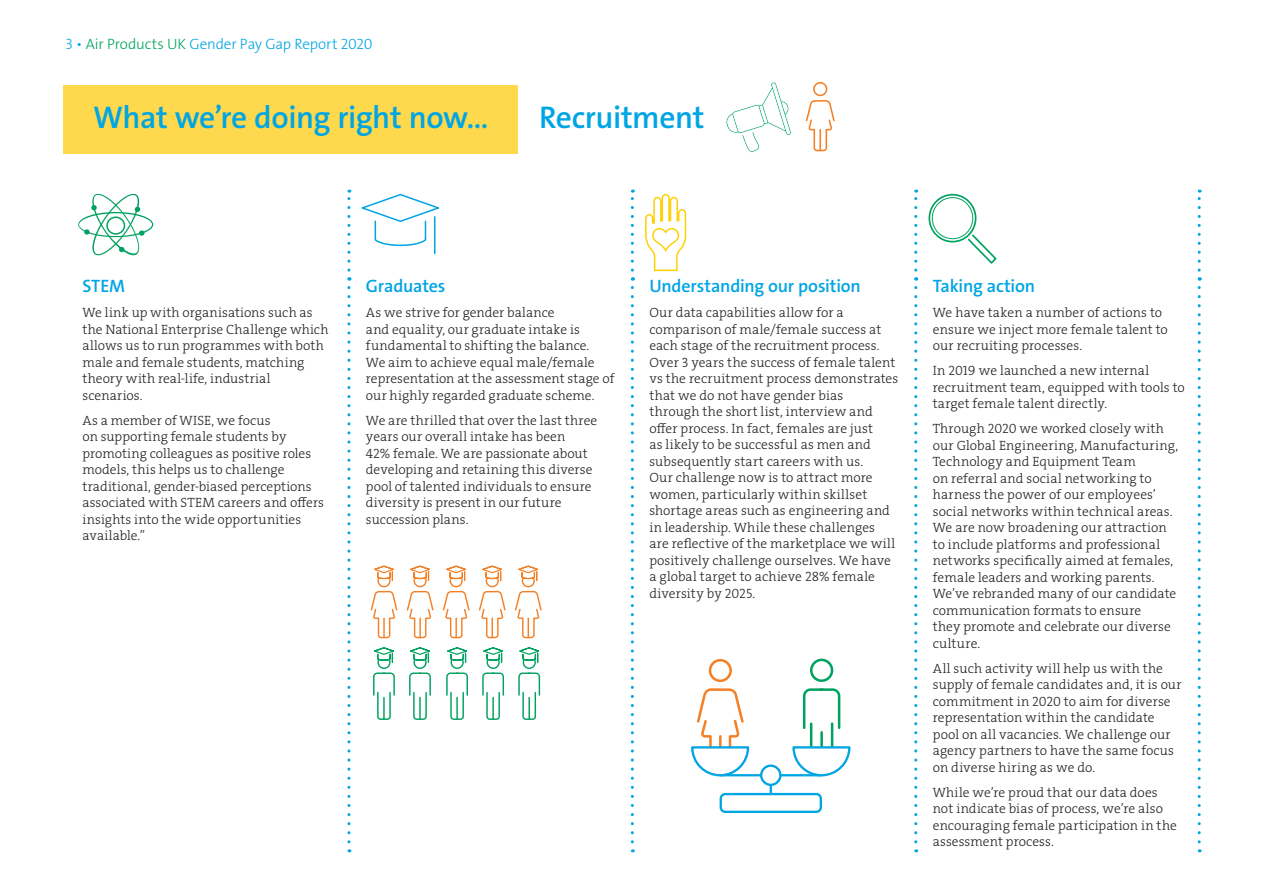
<style>
.page{position:relative;width:1263px;height:893px;background:#fff}
.page>*{position:absolute;margin:0;border:0;box-sizing:border-box;transform-origin:0 0}
.Body_Copy{font:600 31.5px "The Sans LF";letter-spacing:-.015em;color:#00a5e3}
.Body_Copy-2{font:600 18px "The Sans LF";letter-spacing:-.01em;color:#00a5e3}
.Body_Copy-3{font:300 15px "The Sans LF";letter-spacing:-.01em;color:#00a5e3}
.Body_Copy-4{font:13.5px/16.5px "The Serif LP3 Lig";letter-spacing:.005em;color:#231f20}
.s1{color:#00a261}
</style>
<div class="page">
<svg style="left:347px;top:190px;width:3px;height:80px"></svg>
<svg style="left:631px;top:190px;width:3px;height:80px"></svg>
<svg style="left:914px;top:190px;width:3px;height:80px"></svg>
<svg style="left:1198px;top:190px;width:3px;height:80px"></svg>
<svg style="left:347px;top:277px;width:3px;height:565px"></svg>
<svg style="left:631px;top:277px;width:3px;height:565px"></svg>
<svg style="left:914px;top:277px;width:3px;height:565px"></svg>
<svg style="left:1198px;top:277px;width:3px;height:565px"></svg>
<svg style="left:78px;top:193px;width:75px;height:63px"></svg>
<svg style="left:361px;top:193px;width:79px;height:62px"></svg>
<svg style="left:645px;top:193px;width:42px;height:79px"></svg>
<div style="left:932px;top:197px;width:41px;height:42px;border:1px solid #00a261;border-radius:50%"></div>
<div style="left:928px;top:194px;width:48px;height:48px;border:2px solid #00a261;border-radius:50%"></div>
<svg style="left:966px;top:233px;width:31px;height:31px"></svg>
<svg style="left:726px;top:82px;width:66px;height:71px"></svg>
<svg style="left:806px;top:82px;width:29px;height:69px"></svg>
<hr style="left:819px;top:129px;width:2px;height:22px;background:#f48026">
<div style="left:64px;top:85px;width:454px;height:68px;background:#fed84d"></div>
<svg style="left:810px;top:659px;width:23px;height:23px"></svg>
<svg style="left:709px;top:659px;width:23px;height:23px"></svg>
<svg style="left:691px;top:688px;width:59px;height:89px"></svg>
<svg style="left:791px;top:688px;width:60px;height:89px"></svg>
<hr style="left:770px;top:775px;width:2px;height:31px;background:#00a5e3">
<hr style="left:720px;top:774px;width:101px;height:2px;background:#00a5e3">
<svg style="left:761px;top:766px;width:19px;height:19px"></svg>
<div style="left:760px;top:764px;width:21px;height:22px;border:2px solid #00a5e3;border-radius:50%"></div>
<div style="left:721px;top:794px;width:100px;height:18px;background:#fff;border-radius:5px"></div>
<div style="left:719px;top:793px;width:103px;height:20px;border:2px solid #00a5e3;border-radius:5px"></div>
<svg style="left:407px;top:565px;width:27px;height:73px"></svg>
<svg style="left:371px;top:565px;width:26px;height:73px"></svg>
<svg style="left:443px;top:565px;width:27px;height:73px"></svg>
<svg style="left:479px;top:565px;width:27px;height:73px"></svg>
<svg style="left:515px;top:565px;width:27px;height:73px"></svg>
<svg style="left:373px;top:647px;width:22px;height:73px"></svg>
<hr style="left:383px;top:697px;width:2px;height:23px;background:#00a261">
<svg style="left:446px;top:647px;width:22px;height:73px"></svg>
<hr style="left:456px;top:697px;width:2px;height:23px;background:#00a261">
<svg style="left:409px;top:647px;width:22px;height:73px"></svg>
<hr style="left:419px;top:697px;width:2px;height:23px;background:#00a261">
<svg style="left:482px;top:647px;width:22px;height:73px"></svg>
<hr style="left:492px;top:697px;width:2px;height:23px;background:#00a261">
<svg style="left:518px;top:647px;width:22px;height:73px"></svg>
<hr style="left:528px;top:697px;width:2px;height:23px;background:#00a261">
<p class="Body_Copy-3" style="left:66px;top:35px;width:308px">3 • <span class="s1">Air Products UK</span> Gender Pay Gap Report 2020</p>
<p class="Body_Copy" style="left:93px;top:97px;width:397px">What we’re doing right now…</p>
<p class="Body_Copy" style="left:539px;top:97px;width:167px">Recruitment</p>
<p class="Body_Copy-2" style="left:83px;top:275px;width:44px">STEM</p>
<p class="Body_Copy-4" style="left:83px;top:305px;width:247px">We link up with organisations such as the National Enterprise Challenge which allows us to run programmes with both male and female students, matching theory with real-life, industrial scenarios.</p>
<p class="Body_Copy-4" style="left:83px;top:412px;width:243px">As a member of WISE, we focus<br>on supporting female students by promoting colleagues as positive roles models, this helps us to challenge traditional, gender-biased perceptions associated with STEM careers and offers insights into the wide opportunities available.”</p>
<p class="Body_Copy-2" style="left:366px;top:275px;width:81px">Graduates</p>
<p class="Body_Copy-4" style="left:366px;top:305px;width:250px">As we strive for gender balance<br>and equality, our graduate intake is fundamental to shifting the balance.<br>We aim to achieve equal male/female representation at the assessment stage of our highly regarded graduate scheme.</p>
<p class="Body_Copy-4" style="left:366px;top:412px;width:233px">We are thrilled that over the last three years our overall intake has been<br>42% female. We are passionate about developing and retaining this diverse pool of talented individuals to ensure diversity is present in our future succession plans.</p>
<p class="Body_Copy-2" style="left:649px;top:275px;width:213px">Understanding our position</p>
<p class="Body_Copy-4" style="left:649px;top:305px;width:250px">Our data capabilities allow for a comparison of male/female success at each stage of the recruitment process.<br>Over 3 years the success of female talent vs the recruitment process demonstrates that we do not have gender bias<br>through the short list, interview and offer process. In fact, females are just<br>as likely to be successful as men and subsequently start careers with us.<br>Our challenge now is to attract more women, particularly within skillset shortage areas such as engineering and in leadership. While these challenges<br>are reflective of the marketplace we will positively challenge ourselves. We have a global target to achieve 28% female diversity by 2025.</p>
<p class="Body_Copy-2" style="left:933px;top:275px;width:104px">Taking action</p>
<p class="Body_Copy-4" style="left:933px;top:305px;width:237px">We have taken a number of actions to ensure we inject more female talent to our recruiting processes.</p>
<p class="Body_Copy-4" style="left:933px;top:363px;width:254px">In 2019 we launched a new internal recruitment team, equipped with tools to target female talent directly.</p>
<p class="Body_Copy-4" style="left:933px;top:421px;width:247px">Through 2020 we worked closely with our Global Engineering, Manufacturing, Technology and Equipment Team<br>on referral and social networking to harness the power of our employees’ social networks within technical areas.<br>We are now broadening our attraction to include platforms and professional networks specifically aimed at females, female leaders and working parents.<br>We’ve rebranded many of our candidate communication formats to ensure<br>they promote and celebrate our diverse culture.</p>
<p class="Body_Copy-4" style="left:933px;top:660px;width:250px">All such activity will help us with the supply of female candidates and, it is our commitment in 2020 to aim for diverse representation within the candidate pool on all vacancies. We challenge our agency partners to have the same focus on diverse hiring as we do.</p>
<p class="Body_Copy-4" style="left:933px;top:784px;width:246px">While we’re proud that our data does not indicate bias of process, we’re also encouraging female participation in the assessment process.</p>
</div>
